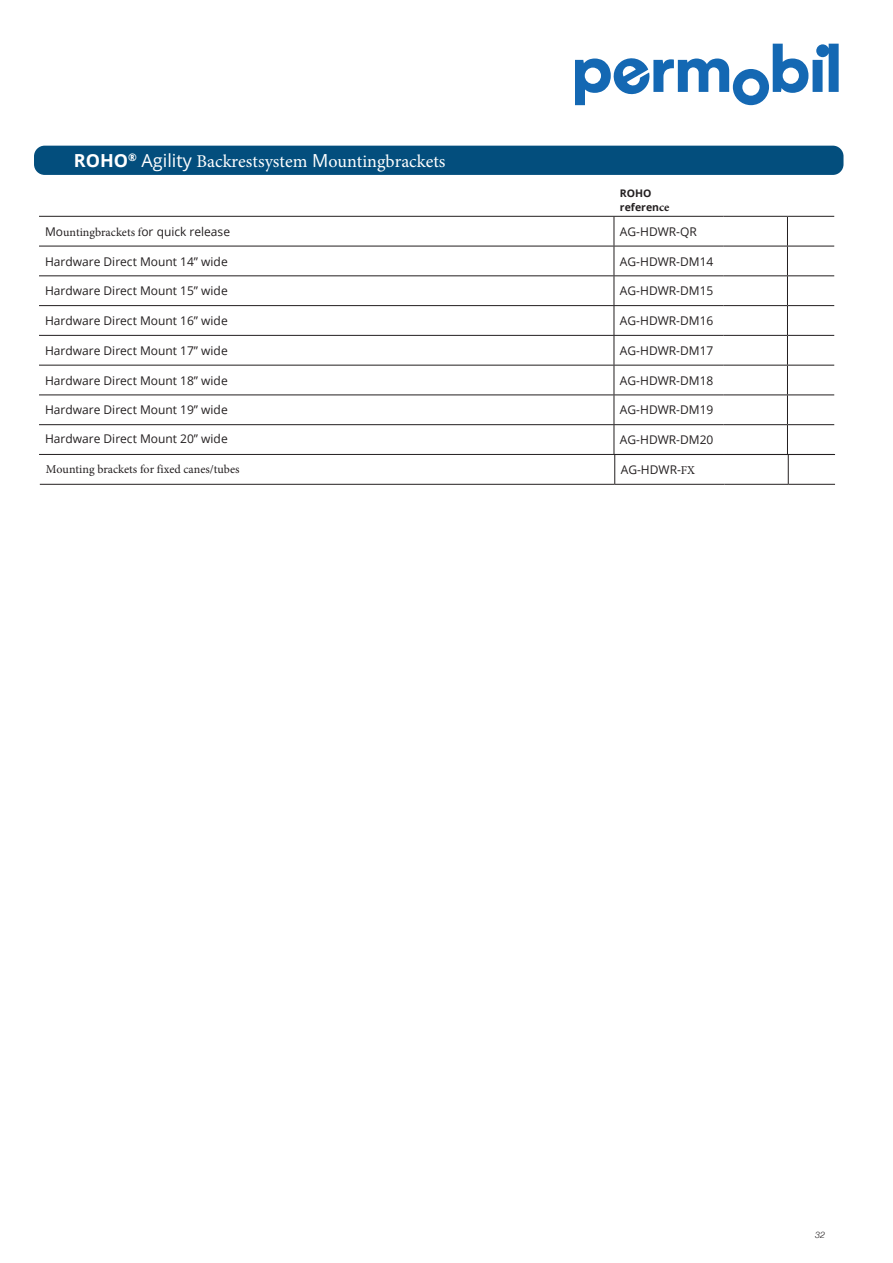
<style>
.page{position:relative;width:893px;height:1263px;background:#fff}
.page>*{position:absolute;margin:0;border:0;box-sizing:border-box;transform-origin:0 0}
.PRIJS_-_kop_in_blauw{font:18px "Minion Pro";color:#fff}
.PRIJSTABEL_-_content{font:12px "Open Sans";color:#231f20}
.t1{font:12px "Minion Pro";color:#231f20}
.PRIJSTABEL_-_kop_1{font:700 10.5px/14.2px "Open Sans";color:#231f20}
.t2{font:italic 9px "Helvetica Neue";color:#231f20}
.s1{font-family:"Open Sans";font-weight:700}
.s2{font-family:"Open Sans"}
.s3{font-family:"Minion Pro";font-size:12px}
.s4{font-family:"Minion Pro"}
</style>
<div class="page">
<svg style="left:575px;top:44px;width:264px;height:61px"></svg>
<div style="left:34px;top:146px;width:809px;height:29px;background:#034e7d;border-radius:11px"></div>
<hr style="left:39px;top:216px;width:575px;height:1px;background:#231f20">
<hr style="left:614px;top:216px;width:110px;height:1px;background:#231f20">
<hr style="left:724px;top:216px;width:63px;height:1px;background:#231f20">
<hr style="left:787px;top:216px;width:47px;height:1px;background:#231f20">
<hr style="left:39px;top:246px;width:575px;height:1px;background:#231f20">
<hr style="left:614px;top:246px;width:110px;height:1px;background:#231f20">
<hr style="left:724px;top:246px;width:63px;height:1px;background:#231f20">
<hr style="left:787px;top:246px;width:47px;height:1px;background:#231f20">
<hr style="left:39px;top:275px;width:575px;height:1px;background:#231f20">
<hr style="left:614px;top:275px;width:110px;height:1px;background:#231f20">
<hr style="left:724px;top:275px;width:63px;height:1px;background:#231f20">
<hr style="left:787px;top:275px;width:47px;height:1px;background:#231f20">
<hr style="left:39px;top:305px;width:575px;height:1px;background:#231f20">
<hr style="left:614px;top:305px;width:110px;height:1px;background:#231f20">
<hr style="left:724px;top:305px;width:63px;height:1px;background:#231f20">
<hr style="left:787px;top:305px;width:47px;height:1px;background:#231f20">
<hr style="left:39px;top:335px;width:575px;height:1px;background:#231f20">
<hr style="left:614px;top:335px;width:110px;height:1px;background:#231f20">
<hr style="left:724px;top:335px;width:63px;height:1px;background:#231f20">
<hr style="left:787px;top:335px;width:47px;height:1px;background:#231f20">
<hr style="left:39px;top:365px;width:575px;height:1px;background:#231f20">
<hr style="left:614px;top:365px;width:110px;height:1px;background:#231f20">
<hr style="left:724px;top:365px;width:63px;height:1px;background:#231f20">
<hr style="left:787px;top:365px;width:47px;height:1px;background:#231f20">
<hr style="left:39px;top:394px;width:575px;height:1px;background:#231f20">
<hr style="left:614px;top:394px;width:110px;height:1px;background:#231f20">
<hr style="left:724px;top:394px;width:63px;height:1px;background:#231f20">
<hr style="left:787px;top:394px;width:47px;height:1px;background:#231f20">
<hr style="left:39px;top:424px;width:575px;height:1px;background:#231f20">
<hr style="left:614px;top:424px;width:110px;height:1px;background:#231f20">
<hr style="left:724px;top:424px;width:63px;height:1px;background:#231f20">
<hr style="left:787px;top:424px;width:47px;height:1px;background:#231f20">
<hr style="left:39px;top:454px;width:575px;height:1px;background:#231f20">
<hr style="left:615px;top:454px;width:109px;height:1px;background:#231f20">
<hr style="left:724px;top:454px;width:64px;height:1px;background:#231f20">
<hr style="left:788px;top:454px;width:47px;height:1px;background:#231f20">
<hr style="left:40px;top:484px;width:575px;height:1px;background:#231f20">
<hr style="left:615px;top:484px;width:109px;height:1px;background:#231f20">
<hr style="left:724px;top:484px;width:64px;height:1px;background:#231f20">
<hr style="left:788px;top:484px;width:47px;height:1px;background:#231f20">
<svg style="left:614px;top:217px;width:1px;height:267px"></svg>
<svg style="left:787px;top:217px;width:2px;height:267px"></svg>
<p class="PRIJS_-_kop_in_blauw" style="left:74px;top:149px;width:373px"><span class="s1">ROHO</span><sup>®</sup> <span class="s2">Agility</span> Backrestsystem <span class="s2">M</span>ountingbrackets</p>
<p class="PRIJSTABEL_-_kop_1" style="left:620px;top:186px;width:51px">ROHO referen<span class="s3">ce</span></p>
<p class="PRIJSTABEL_-_content" style="left:45px;top:223px;width:187px">Mo<span class="s4">untingbrackets f</span>or quick release</p>
<p class="PRIJSTABEL_-_content" style="left:620px;top:223px;width:78px">AG-HDWR-QR</p>
<p class="PRIJSTABEL_-_content" style="left:45px;top:253px;width:184px">Hardware Direct Mount 14” wide</p>
<p class="PRIJSTABEL_-_content" style="left:620px;top:253px;width:95px">AG-HDWR-DM14</p>
<p class="PRIJSTABEL_-_content" style="left:45px;top:283px;width:184px">Hardware Direct Mount 15” wide</p>
<p class="PRIJSTABEL_-_content" style="left:620px;top:283px;width:95px">AG-HDWR-DM15</p>
<p class="PRIJSTABEL_-_content" style="left:45px;top:312px;width:184px">Hardware Direct Mount 16” wide</p>
<p class="PRIJSTABEL_-_content" style="left:620px;top:312px;width:95px">AG-HDWR-DM16</p>
<p class="PRIJSTABEL_-_content" style="left:45px;top:342px;width:184px">Hardware Direct Mount 17” wide</p>
<p class="PRIJSTABEL_-_content" style="left:620px;top:342px;width:95px">AG-HDWR-DM17</p>
<p class="PRIJSTABEL_-_content" style="left:45px;top:372px;width:184px">Hardware Direct Mount 18” wide</p>
<p class="PRIJSTABEL_-_content" style="left:620px;top:372px;width:95px">AG-HDWR-DM18</p>
<p class="PRIJSTABEL_-_content" style="left:45px;top:402px;width:184px">Hardware Direct Mount 19” wide</p>
<p class="PRIJSTABEL_-_content" style="left:620px;top:402px;width:95px">AG-HDWR-DM19</p>
<p class="PRIJSTABEL_-_content" style="left:45px;top:431px;width:184px">Hardware Direct Mount 20” wide</p>
<p class="PRIJSTABEL_-_content" style="left:620px;top:432px;width:95px">AG-HDWR-DM20</p>
<p class="t1" style="left:46px;top:461px;width:195px">Mounting brackets for fixed canes/tubes</p>
<p class="PRIJSTABEL_-_content" style="left:621px;top:461px;width:76px">AG-HDWR-<span class="s4">FX</span></p>
<p class="t2" style="left:815px;top:1229px;width:12px">32</p>
</div>
